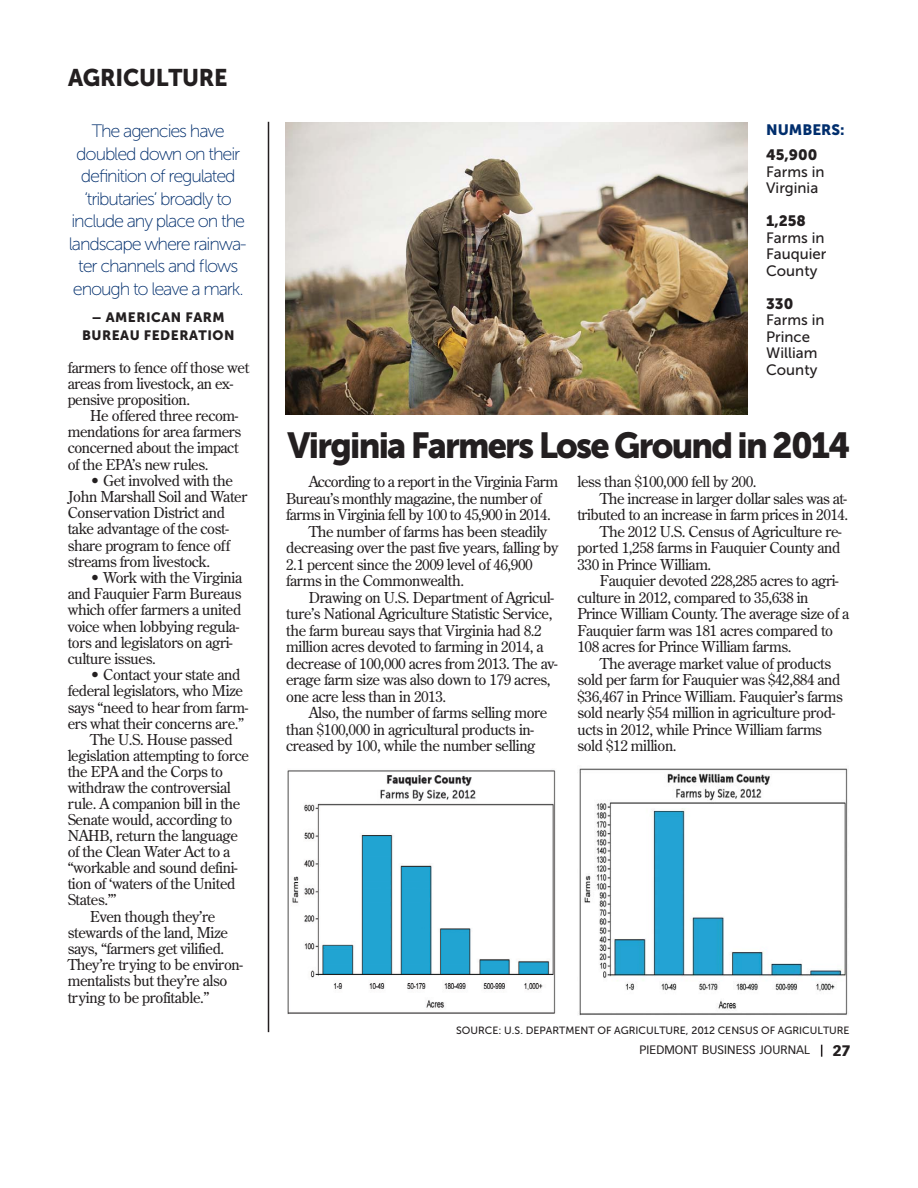
<style>
.page{position:relative;width:918px;height:1188px;background:#fff}
.page>*{position:absolute;margin:0;border:0;box-sizing:border-box;transform-origin:0 0}
.t1{font:36px "Museo Sans 900";letter-spacing:-.05em;color:#231f20;scale:.95 1}
.t2{font:24px "Museo Sans 900";letter-spacing:-.015em;color:#231f20;scale:.95 1}
.t3{font:18px/22.5px "Museo Sans 100";letter-spacing:-.06em;color:#002e6d;text-align:center}
.t4{font:15px/16.2px "Century Old Style";letter-spacing:-.025em;color:#231f20}
.t5{font:15px/16.5px "Museo Sans 500";color:#231f20}
.t6{font:15px "Museo Sans 900";color:#231f20}
.t7{font:15px "Museo Sans 900";color:#002e6d}
.t8{font:900 15px "Vectora LH";color:#231f20}
.t9{font:13.5px/18px "Museo Sans 900";letter-spacing:.04em;color:#231f20;text-align:center}
.t10{font:12px "Vectora LH";letter-spacing:.005em;color:#231f20}
.t11{font:10.5px "Museo Sans 500";color:#231f20}
</style>
<div class="page">
<svg style="left:821px;top:1045px;width:1px;height:12px"></svg>
<hr style="left:268px;top:122px;width:1px;height:910px;background:#231f20">
<img style="left:285px;top:122px;width:463px;height:292px">
<img style="left:287px;top:770px;width:269px;height:244px">
<img style="left:579px;top:768px;width:269px;height:248px">
<h2 class="t2" style="left:68px;top:69px;width:169px">AGRICULTURE</h2>
<p class="t3" style="left:69px;top:121px;width:179px">The agencies have doubled down on their definition of regulated ‘tributaries’ broadly to include any place on the landscape where rainwa&shy;ter channels and flows enough to leave a mark.</p>
<p class="t9" style="left:82px;top:309px;width:154px">– AMERICAN FARM<br>BUREAU FEDERATION</p>
<p class="t4" style="left:68px;top:361px;width:183px">farmers to fence off those wet areas from livestock, an ex&shy;pensive proposition.</p>
<p class="t4" style="left:68px;top:409px;width:175px;text-indent:22px">He offered three recom&shy;mendations for area farmers concerned about the impact of the EPA’s new rules.</p>
<p class="t4" style="left:68px;top:473px;width:181px;text-indent:22px">• Get involved with the<br>John Marshall Soil and Water<br>Conservation District and take advantage of the cost&shy;share program to fence off streams from livestock.</p>
<p class="t4" style="left:68px;top:571px;width:176px;text-indent:22px">• Work with the Virginia and Fauquier Farm Bureaus which offer farmers a united voice when lobbying regula&shy;tors and legislators on agri&shy;culture issues.</p>
<p class="t4" style="left:90px;top:668px;width:152px">• Contact your state and</p>
<p class="t4" style="left:68px;top:684px;width:177px">federal legislators, who Mize</p>
<p class="t4" style="left:68px;top:700px;width:182px">says “need to hear from farm-</p>
<p class="t4" style="left:68px;top:716px;width:178px">ers what their concerns are.”</p>
<p class="t4" style="left:90px;top:732px;width:144px">The U.S. House passed</p>
<p class="t4" style="left:68px;top:748px;width:183px">legislation attempting to force</p>
<p class="t4" style="left:68px;top:764px;width:157px">the EPA and the Corps to</p>
<p class="t4" style="left:68px;top:781px;width:165px">withdraw the controversial</p>
<p class="t4" style="left:68px;top:797px;width:174px">rule. A companion bill in the</p>
<p class="t4" style="left:68px;top:813px;width:166px">Senate would, according to</p>
<p class="t4" style="left:68px;top:829px;width:172px">NAHB, return the language</p>
<p class="t4" style="left:68px;top:845px;width:164px">of the Clean Water Act to a</p>
<p class="t4" style="left:68px;top:861px;width:172px">“workable and sound defini-</p>
<p class="t4" style="left:68px;top:877px;width:169px">tion of ‘waters of the United</p>
<p class="t4" style="left:68px;top:893px;width:50px">States.’”</p>
<p class="t4" style="left:90px;top:909px;width:127px">Even though they’re</p>
<p class="t4" style="left:68px;top:925px;width:162px">stewards of the land, Mize</p>
<p class="t4" style="left:68px;top:941px;width:158px">says, “farmers get vilified.</p>
<p class="t4" style="left:68px;top:958px;width:177px">They’re trying to be environ-</p>
<p class="t4" style="left:68px;top:974px;width:161px">mentalists but they’re also</p>
<p class="t4" style="left:68px;top:990px;width:143px">trying to be profitable.”</p>
<p class="t7" style="left:766px;top:124px;width:80px">NUMBERS:</p>
<p class="t6" style="left:766px;top:149px;width:53px">45,900</p>
<p class="t5" style="left:766px;top:164px;width:60px">Farms in<br>Virginia</p>
<p class="t6" style="left:766px;top:215px;width:41px">1,258</p>
<p class="t5" style="left:766px;top:230px;width:62px">Farms in<br>Fauquier<br>County</p>
<p class="t6" style="left:766px;top:298px;width:29px">330</p>
<p class="t5" style="left:766px;top:313px;width:60px">Farms in<br>Prince<br>William<br>County</p>
<h1 class="t1" style="left:288px;top:432px;width:594px">Virginia Farmers Lose Ground in 2014</h1>
<p class="t4" style="left:309px;top:475px;width:251px">According to a report in the Virginia Farm</p>
<p class="t4" style="left:286px;top:491px;width:257px">Bureau’s monthly magazine, the number of</p>
<p class="t4" style="left:286px;top:508px;width:266px">farms in Virginia fell by 100 to 45,900 in 2014.</p>
<p class="t4" style="left:309px;top:524px;width:240px">The number of farms has been steadily</p>
<p class="t4" style="left:286px;top:541px;width:274px">decreasing over the past five years, falling by</p>
<p class="t4" style="left:286px;top:557px;width:248px">2.1 percent since the 2009 level of 46,900</p>
<p class="t4" style="left:286px;top:574px;width:180px">farms in the Commonwealth.</p>
<p class="t4" style="left:309px;top:590px;width:247px">Drawing on U.S. Department of Agricul-</p>
<p class="t4" style="left:286px;top:607px;width:268px">ture’s National Agriculture Statistic Service,</p>
<p class="t4" style="left:286px;top:623px;width:257px">the farm bureau says that Virginia had 8.2</p>
<p class="t4" style="left:286px;top:640px;width:259px">million acres devoted to farming in 2014, a</p>
<p class="t4" style="left:286px;top:656px;width:273px">decrease of 100,000 acres from 2013. The av-</p>
<p class="t4" style="left:286px;top:673px;width:266px">erage farm size was also down to 179 acres,</p>
<p class="t4" style="left:286px;top:689px;width:162px">one acre less than in 2013.</p>
<p class="t4" style="left:309px;top:706px;width:240px">Also, the number of farms selling more</p>
<p class="t4" style="left:286px;top:722px;width:249px">than $100,000 in agricultural products in-</p>
<p class="t4" style="left:286px;top:739px;width:251px">creased by 100, while the number selling</p>
<p class="t4" style="left:577px;top:475px;width:181px">less than $100,000 fell by 200.</p>
<p class="t4" style="left:600px;top:491px;width:249px">The increase in larger dollar sales was at-</p>
<p class="t4" style="left:577px;top:508px;width:272px">tributed to an increase in farm prices in 2014.</p>
<p class="t4" style="left:600px;top:524px;width:243px">The 2012 U.S. Census of Agriculture re-</p>
<p class="t4" style="left:577px;top:541px;width:264px">ported 1,258 farms in Fauquier County and</p>
<p class="t4" style="left:577px;top:557px;width:135px">330 in Prince William.</p>
<p class="t4" style="left:600px;top:574px;width:240px">Fauquier devoted 228,285 acres to agri-</p>
<p class="t4" style="left:577px;top:590px;width:233px">culture in 2012, compared to 35,638 in</p>
<p class="t4" style="left:577px;top:607px;width:273px">Prince William County. The average size of a</p>
<p class="t4" style="left:577px;top:623px;width:257px">Fauquier farm was 181 acres compared to</p>
<p class="t4" style="left:577px;top:640px;width:216px">108 acres for Prince William farms.</p>
<p class="t4" style="left:600px;top:656px;width:233px">The average market value of products</p>
<p class="t4" style="left:577px;top:673px;width:265px">sold per farm for Fauquier was $42,884 and</p>
<p class="t4" style="left:577px;top:689px;width:267px">$36,467 in Prince William. Fauquier’s farms</p>
<p class="t4" style="left:577px;top:706px;width:259px">sold nearly $54 million in agriculture prod-</p>
<p class="t4" style="left:577px;top:722px;width:246px">ucts in 2012, while Prince William farms</p>
<p class="t4" style="left:577px;top:739px;width:101px">sold $12 million.</p>
<p class="t11" style="left:456px;top:1027px;width:395px">SOURCE: U.S. DEPARTMENT OF AGRICULTURE, 2012 CENSUS OF AGRICULTURE</p>
<p class="t10" style="left:639px;top:1045px;width:172px">PIEDMONT BUSINESS JOURNAL</p>
<p class="t8" style="left:833px;top:1045px;width:19px">27</p>
</div>
